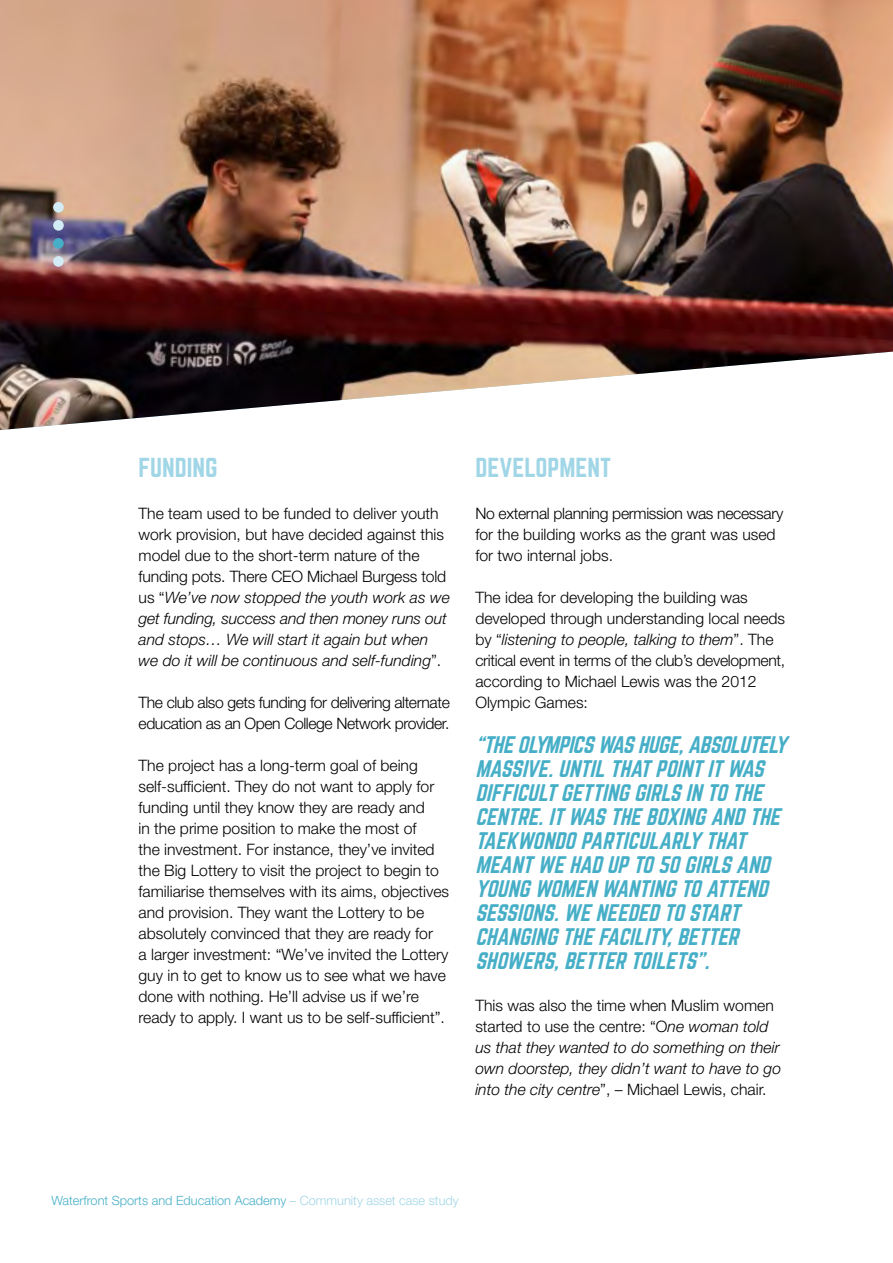
<style>
.page{position:relative;width:893px;height:1263px;background:#fff}
.page>*{position:absolute;margin:0;border:0;box-sizing:border-box;transform-origin:0 0}
.BODY{font:24px "Norwester";color:#a1d6e7}
._2_-_heading{font:italic 21px/24px "Norwester";color:#46afc7}
.BODY-2{font:300 15.75px/21px "Helvetica Neue LT Std";color:#000}
.BODY-3{font:italic 300 15.75px/21px "Helvetica Neue LT Std";color:#000}
.BODY-4{font:300 15.75px/21px "Helvetica Neue LT Std";letter-spacing:-.025em;color:#000}
.t1{font:300 12.75px "Helvetica Neue LT Std";color:#46afc7}
.s1{font-style:italic}
.s2{font-style:normal}
.s3{color:#a1d6e7}
</style>
<div class="page">
<img style="left:0;top:0;width:893px;height:430px">
<div style="left:53px;top:238px;width:11px;height:11px;background:#46afc7;border-radius:50%"></div>
<div style="left:53px;top:202px;width:11px;height:11px;background:#d3ebf4;border-radius:50%"></div>
<div style="left:53px;top:220px;width:11px;height:11px;background:#d3ebf4;border-radius:50%"></div>
<div style="left:53px;top:256px;width:11px;height:11px;background:#d3ebf4;border-radius:50%"></div>
<p class="BODY" style="left:139px;top:456px;width:80px">FUNDING</p>
<p class="BODY-2" style="left:139px;top:503px;width:313px">The team used to be funded to deliver youth work provision, but have decided against this model due to the short-term nature of the funding pots. There CEO Michael Burgess told us “<span class="s1">We’ve now stopped the youth work as we get funding, success and then money runs out and stops… We will start it again but when we do it will be continuous and self-funding</span>”.</p>
<p class="BODY-4" style="left:139px;top:692px;width:313px">The club also gets funding for delivering alternate education as an Open College Network provider.</p>
<p class="BODY-2" style="left:139px;top:755px;width:312px">The project has a long-term goal of being self-sufficient. They do not want to apply for funding until they know they are ready and<br>in the prime position to make the most of<br>the investment. For instance, they’ve invited the Big Lottery to visit the project to begin to familiarise themselves with its aims, objectives and provision. They want the Lottery to be absolutely convinced that they are ready for<br>a larger investment: “We’ve invited the Lottery guy in to get to know us to see what we have done with nothing. He’ll advise us if we’re ready to apply. I want us to be self-sufficient”.</p>
<p class="BODY" style="left:475px;top:456px;width:137px">DEVELOPMENT</p>
<p class="BODY-2" style="left:475px;top:503px;width:309px">No external planning permission was necessary for the building works as the grant was used for two internal jobs.</p>
<p class="BODY-2" style="left:475px;top:587px;width:311px">The idea for developing the building was developed through understanding local needs by “<span class="s1">listening to people, talking to them</span>”. The critical event in terms of the club’s development, according to Michael Lewis was the 2012<br>Olympic Games:</p>
<p class="_2_-_heading" style="left:475px;top:733px;width:318px">“THE OLYMPICS WAS HUGE,ABSOLUTELY<br>MASSIVE.UNTIL THAT POINT IT WAS<br>DIFFICULT GETTING GIRLS IN TO THE<br>CENTRE.IT WAS THE BOXING AND THE<br>TAEKWONDO PARTICULARLY THAT<br>MEANT WE HAD UP TO 50 GIRLS AND<br>YOUNG WOMEN WANTING TO ATTEND<br>SESSIONS.WE NEEDED TO START<br>CHANGING THE FACILITY,BETTER<br>SHOWERS,BETTER TOILETS”.</p>
<p class="BODY-3" style="left:475px;top:995px;width:307px"><span class="s2">This was also the time when Muslim women started to use the centre: “O</span>ne woman told us that they wanted to do something on their own doorstep, they didn’t want to have to go into the city centre<span class="s2">”, – Michael Lewis, chair.</span></p>
<p class="t1" style="left:51px;top:1192px;width:409px">Waterfront Sports and Education Academy <span class="s3">– Community asset case study</span></p>
</div>
